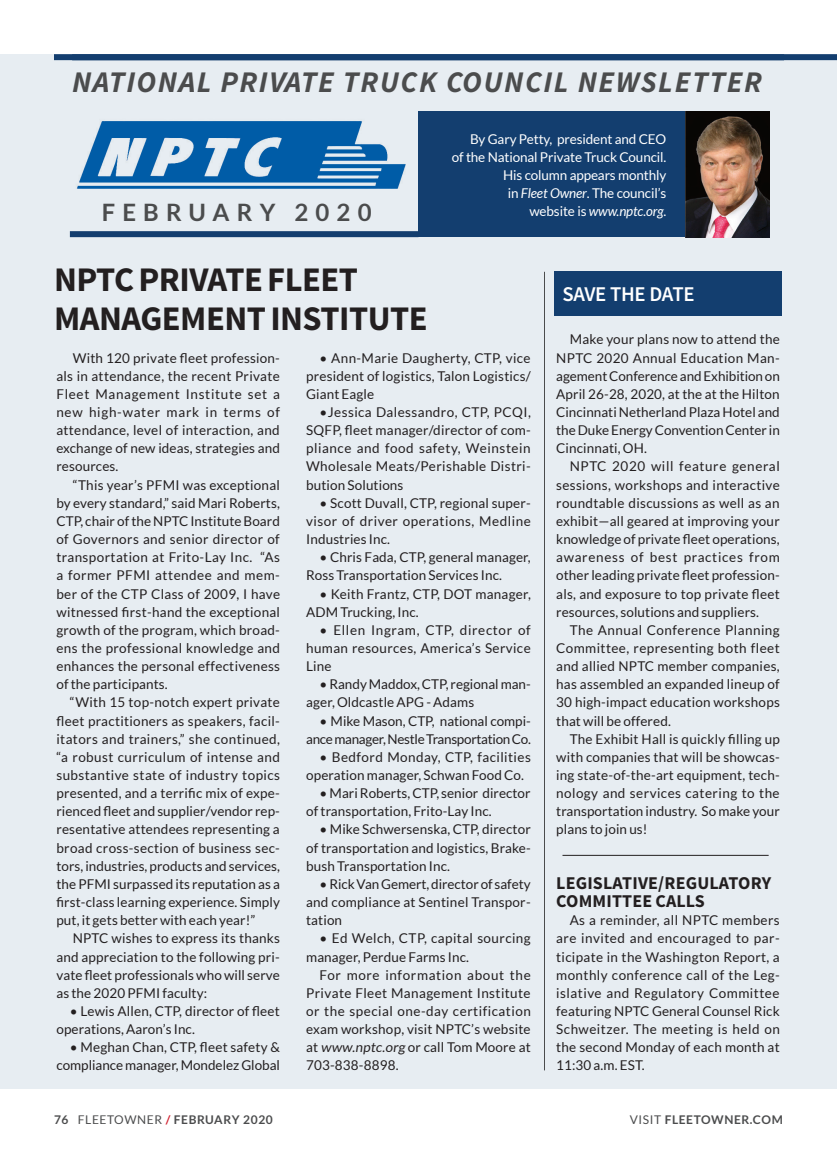
<style>
.page{position:relative;width:837px;height:1161px;background:#fff}
.page>*{position:absolute;margin:0;border:0;box-sizing:border-box;transform-origin:0 0}
.t1{font:700 34.5px "Source Sans Pro";letter-spacing:-.015em;color:#231f20}
.Department_Title{font:italic 700 30px "Source Sans Pro";letter-spacing:.05em;color:#4b4c4d}
.Subhead{font:700 24px "Lato";letter-spacing:.3em;color:#4b4c4d}
.t2{font:600 21px "Source Sans Pro";letter-spacing:-.015em;color:#fff}
.t3{font:700 18px "Source Sans Pro";letter-spacing:.01em;color:#231f20}
._1st_Paragraph{font:13.5px/18.1px "Lato";letter-spacing:.01em;color:#231f20;text-align:justify}
.Body{font:13.5px/18px "Lato";letter-spacing:-.01em;color:#fff;text-align:right}
._1st_Paragraph-2{font:13.5px/18.1px "Lato";letter-spacing:-.02em;color:#231f20;text-align:right}
._1st_Paragraph-3{font:13.5px/18.1px "Lato";letter-spacing:.03em;color:#231f20}
.Body-2{font:italic 13.5px "Lato";letter-spacing:-.01em;color:#fff}
.t4{font:700 12px "Lato";letter-spacing:.05em;color:#4b4c4d}
.s1{font-style:italic}
.s2{font-style:normal}
.s3{font-weight:400}
.s4{color:#d0202e}
</style>
<div class="page">
<div style="left:0;top:54px;width:837px;height:1035px;background:#e7edf2"></div>
<div style="left:418px;top:111px;width:267px;height:126px;background:#133e6f"></div>
<img style="left:685px;top:111px;width:85px;height:126px">
<img style="left:77px;top:121px;width:329px;height:68px">
<hr style="left:544px;top:272px;width:1px;height:798px;background:#4b4c4d">
<div style="left:70px;top:231px;width:349px;height:6px;background:#133e6f"></div>
<div style="left:54px;top:54px;width:783px;height:6px;background:#133e6f"></div>
<div style="left:554px;top:272px;width:228px;height:44px;background:#133e6f"></div>
<hr style="left:562px;top:855px;width:207px;height:1px;background:#231f20">
<p class="Department_Title" style="left:72px;top:63px;width:692px">NATIONAL PRIVATE TRUCK COUNCIL NEWSLETTER</p>
<p class="Subhead" style="left:102px;top:198px;width:271px">FEBRUARY 2020</p>
<p class="Body" style="left:452px;top:130px;width:216px">By Gary Petty, president and CEO<br>of the National Private Truck Council.<br>His column appears monthly</p>
<p class="Body" style="left:508px;top:184px;width:160px">in <span class="s1">Fleet Owner</span>. The council’s</p>
<p class="Body-2" style="left:529px;top:203px;width:138px"><span class="s2">website is</span> www.nptc.org<span class="s2">.</span></p>
<p class="t1" style="left:54px;top:258px;width:306px">NPTC PRIVATE FLEET</p>
<p class="t1" style="left:54px;top:297px;width:375px">MANAGEMENT INSTITUTE</p>
<p class="_1st_Paragraph" style="left:56px;top:349px;width:225px;text-indent:16px">With 120 private fleet profession&shy;als in attendance, the recent Private Fleet Management Institute set a new high-water mark in terms of attendance, level of interaction, and exchange of new ideas, strategies and resources.</p>
<p class="_1st_Paragraph" style="left:56px;top:476px;width:225px;text-indent:16px">“This year’s PFMI was exceptional by every standard,” said Mari Roberts, CTP, chair of the NPTC Institute Board of Governors and senior director of transportation at Frito-Lay Inc. “As a former PFMI attendee and mem&shy;ber of the CTP Class of 2009, I have witnessed first-hand the exceptional growth of the program, which broad&shy;ens the professional knowledge and enhances the personal effectiveness of the participants.</p>
<p class="_1st_Paragraph" style="left:56px;top:693px;width:225px;text-indent:14px">“With 15 top-notch expert private fleet practitioners as speakers, facil&shy;itators and trainers,” she continued, “a robust curriculum of intense and substantive state of industry topics presented, and a terrific mix of expe&shy;rienced fleet and supplier/vendor rep&shy;resentative attendees representing a broad cross-section of business sec&shy;tors, industries, products and services, the PFMI surpassed its reputation as a first-class learning experience. Simply put, it gets better with each year!”</p>
<p class="_1st_Paragraph" style="left:56px;top:929px;width:225px;text-indent:16px">NPTC wishes to express its thanks and appreciation to the following pri&shy;vate fleet professionals who will serve as the 2020 PFMI faculty:</p>
<p class="_1st_Paragraph" style="left:56px;top:1002px;width:225px;text-indent:14px">• Lewis Allen, CTP, director of fleet operations, Aaron’s Inc.</p>
<p class="_1st_Paragraph" style="left:56px;top:1038px;width:225px;text-align:right">• Meghan Chan, CTP, fleet safety &amp; compliance manager, Mondelez Global</p>
<p class="_1st_Paragraph" style="left:306px;top:349px;width:226px;text-indent:14px">• Ann-Marie Daugherty, CTP, vice president of logistics, Talon Logistics/ Giant Eagle</p>
<p class="_1st_Paragraph" style="left:306px;top:403px;width:226px;text-indent:14px">•Jessica Dalessandro, CTP, PCQI, SQFP, fleet manager/director of com&shy;pliance and food safety, Weinstein Wholesale Meats/Perishable Distri&shy;bution Solutions</p>
<p class="_1st_Paragraph" style="left:306px;top:494px;width:226px;text-indent:14px">• Scott Duvall, CTP, regional super&shy;visor of driver operations, Medline Industries Inc.</p>
<p class="_1st_Paragraph" style="left:306px;top:548px;width:226px;text-indent:14px">• Chris Fada, CTP, general manager,<br>Ross Transportation Services Inc.</p>
<p class="_1st_Paragraph" style="left:306px;top:584px;width:226px;text-indent:14px">• Keith Frantz, CTP, DOT manager,<br>ADM Trucking, Inc.</p>
<p class="_1st_Paragraph" style="left:306px;top:621px;width:226px;text-indent:14px">• Ellen Ingram, CTP, director of human resources, America’s Service Line</p>
<p class="_1st_Paragraph" style="left:306px;top:675px;width:226px;text-indent:14px">• Randy Maddox, CTP, regional man&shy;ager, Oldcastle APG - Adams</p>
<p class="_1st_Paragraph-2" style="left:306px;top:712px;width:226px">• Mike Mason, CTP, national compi&shy;ance manager, Nestle Transportation Co.</p>
<p class="_1st_Paragraph" style="left:306px;top:748px;width:226px;text-indent:14px">• Bedford Monday, CTP, facilities operation manager, Schwan Food Co.</p>
<p class="_1st_Paragraph" style="left:306px;top:784px;width:226px;text-indent:14px">• Mari Roberts, CTP, senior director of transportation, Frito-Lay Inc.</p>
<p class="_1st_Paragraph" style="left:306px;top:820px;width:226px;text-indent:14px">• Mike Schwersenska, CTP, director of transportation and logistics, Brake&shy;bush Transportation Inc.</p>
<p class="_1st_Paragraph" style="left:306px;top:875px;width:226px;text-indent:14px">• Rick Van Gemert, director of safety and compliance at Sentinel Transpor&shy;tation</p>
<p class="_1st_Paragraph-3" style="left:306px;top:929px;width:226px;text-indent:14px">• Ed Welch, CTP, capital sourcing manager, Perdue Farms Inc.</p>
<p class="_1st_Paragraph" style="left:306px;top:966px;width:226px;text-indent:14px">For more information about the Private Fleet Management Institute or the special one-day certification exam workshop, visit NPTC’s website at www.nptc.org or call Tom Moore at 703-838-8898.</p>
<p class="t2" style="left:562px;top:281px;width:134px">SAVE THE DATE</p>
<p class="_1st_Paragraph" style="left:556px;top:330px;width:225px;text-indent:14px">Make your plans now to attend the NPTC 2020 Annual Education Man&shy;agement Conference and Exhibition on April 26-28, 2020, at the at the Hilton Cincinnati Netherland Plaza Hotel and the Duke Energy Convention Center in Cincinnati, OH.</p>
<p class="_1st_Paragraph" style="left:556px;top:457px;width:225px;text-indent:14px">NPTC 2020 will feature general sessions, workshops and interactive roundtable discussions as well as an exhibit—all geared at improving your knowledge of private fleet operations, awareness of best practices from other leading private fleet profession&shy;als, and exposure to top private fleet resources, solutions and suppliers.</p>
<p class="_1st_Paragraph" style="left:556px;top:621px;width:225px;text-indent:14px">The Annual Conference Planning Committee, representing both fleet and allied NPTC member companies, has assembled an expanded lineup of 30 high-impact education workshops that will be offered.</p>
<p class="_1st_Paragraph" style="left:556px;top:730px;width:225px;text-indent:14px">The Exhibit Hall is quickly filling up with companies that will be showcas&shy;ing state-of-the-art equipment, tech&shy;nology and services catering to the transportation industry. So make your plans to join us!</p>
<p class="t3" style="left:556px;top:871px;width:216px">LEGISLATIVE/REGULATORY</p>
<p class="t3" style="left:556px;top:890px;width:150px">COMMITTEE CALLS</p>
<p class="_1st_Paragraph" style="left:556px;top:911px;width:225px;text-indent:14px">As a reminder, all NPTC members are invited and encouraged to par&shy;ticipate in the Washington Report, a monthly conference call of the Leg&shy;islative and Regulatory Committee featuring NPTC General Counsel Rick Schweitzer. The meeting is held on the second Monday of each month at 11:30 a.m. EST.</p>
<p class="t4" style="left:54px;top:1113px;width:220px">76 <span class="s3">FLEETOWNER</span> <span class="s4">/</span> FEBRUARY 2020</p>
<p class="t4" style="left:630px;top:1113px;width:155px"><span class="s3">VISIT</span> FLEETOWNER.COM</p>
</div>
